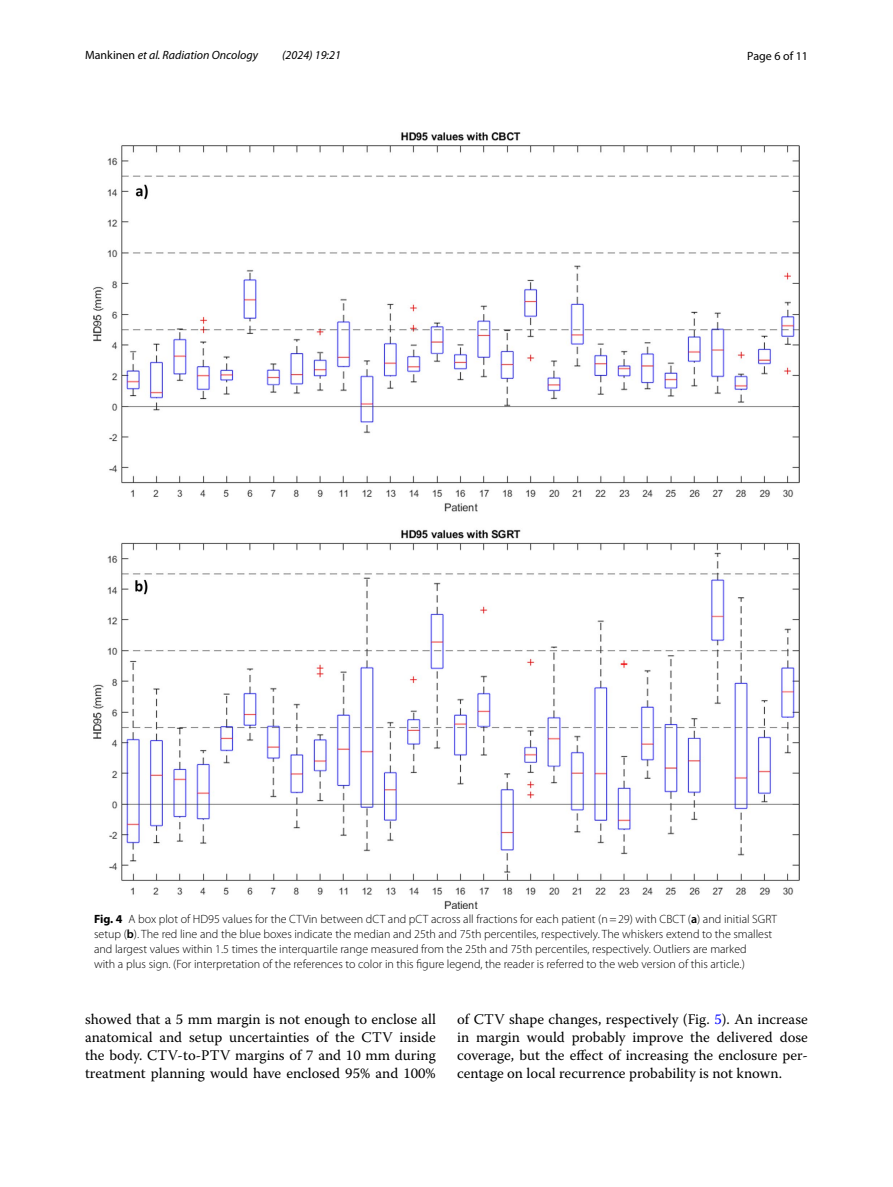
<style>
.page{position:relative;width:893px;height:1187px;background:#fff}
.page>*{position:absolute;margin:0;border:0;box-sizing:border-box;transform-origin:0 0}
.t1{font:14.7px/18px "Warnock Pro";color:#000;text-align:justify}
.t2{font:300 12px/15px "Myriad Pro";color:#000}
.t3{font:italic 12px "Myriad Pro";color:#000}
.t4{font:12px "Myriad Pro";color:#000}
.s1{font-style:normal}
.s2{font-weight:700}
.s3{font-weight:600}
.s4{color:#00f}
</style>
<div class="page">
<img style="left:94px;top:133px;width:705px;height:775px">
<p class="t3" style="left:85px;top:48px;width:175px"><span class="s1">Mankinen</span> et al. Radiation Oncology</p>
<p class="t3" style="left:282px;top:48px;width:60px">(2024) 19:21</p>
<p class="t4" style="left:747px;top:48px;width:62px">Page 6 of 11</p>
<p class="t2" style="left:94px;top:911px;width:685px"><span class="s2">Fig. 4</span> A box plot of HD95 values for the CTVin between dCT and pCT across all fractions for each patient (n=29) with CBCT (<span class="s3">a</span>) and initial SGRT setup (<span class="s3">b</span>). The red line and the blue boxes indicate the median and 25th and 75th percentiles, respectively. The whiskers extend to the smallest and largest values within 1.5 times the interquartile range measured from the 25th and 75th percentiles, respectively. Outliers are marked<br>with a plus sign. (For interpretation of the references to color in this figure legend, the reader is referred to the web version of this article.)</p>
<p class="t1" style="left:85px;top:1010px;width:352px">showed that a 5 mm margin is not enough to enclose all anatomical and setup uncertainties of the CTV inside the body. CTV-to-PTV margins of 7 and 10 mm during treatment planning would have enclosed 95% and 100%</p>
<p class="t1" style="left:457px;top:1010px;width:352px">of CTV shape changes, respectively (Fig. <span class="s4">5</span>). An increase in margin would probably improve the delivered dose coverage, but the effect of increasing the enclosure per&shy;centage on local recurrence probability is not known.</p>
</div>
